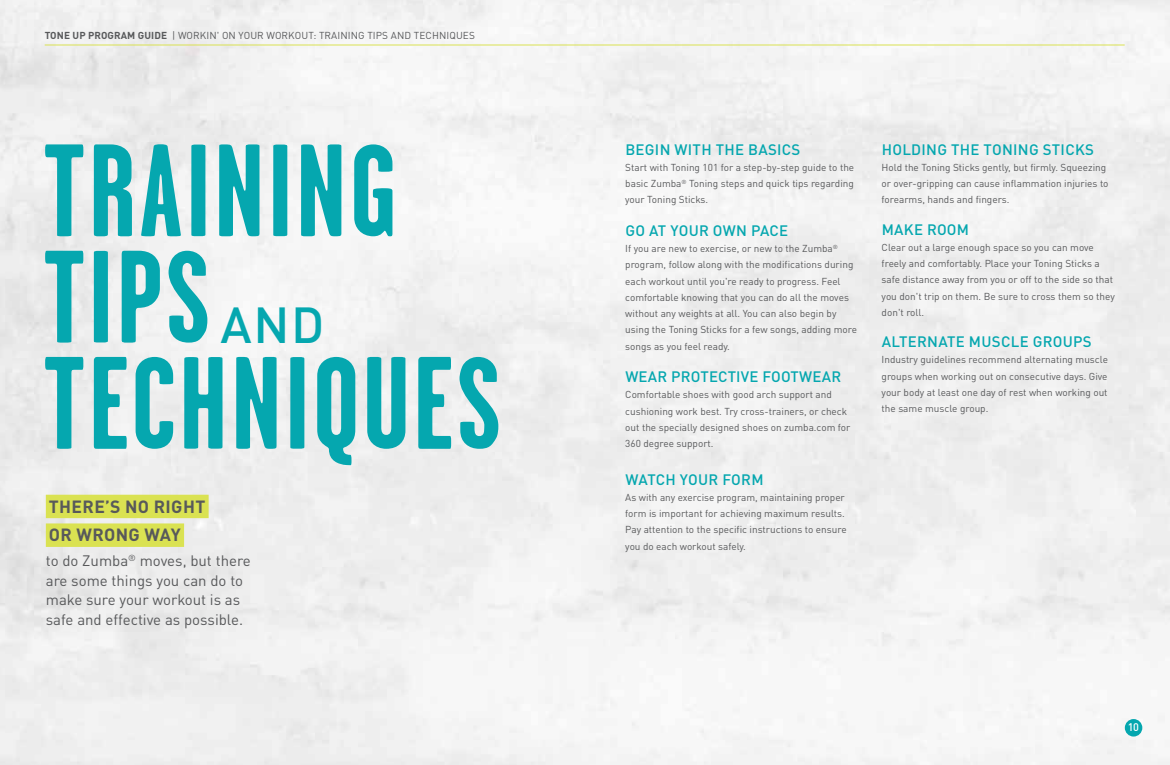
<style>
.page{position:relative;width:1170px;height:765px;background:#fff}
.page>*{position:absolute;margin:0;border:0;box-sizing:border-box;transform-origin:0 0}
.t1{font:700 131.25px/106.2px "Garage Gothic";letter-spacing:.025em;color:#05a7af}
.t2{font:500 50px "DIN Pro";color:#05a7af}
.t3{font:700 17.5px/28.8px "DIN Pro";letter-spacing:.02em;color:#58595b}
.t4{font:500 15px "DIN Pro";letter-spacing:.02em;color:#05a7af}
.t5{font:15px/19.4px "DIN Pro";color:#58595b}
.t6{font:500 11px "DIN";color:#fff}
.t7{font:10px/16.2px "DIN Pro";color:#58595b}
.s1{font-weight:700}
</style>
<div class="page">
<div style="left:46px;top:495px;width:163px;height:23px;background:#dae252"></div>
<div style="left:46px;top:523px;width:138px;height:24px;background:#dae252"></div>
<div style="left:1125px;top:719px;width:17px;height:18px;background:#05a7af;border-radius:50%"></div>
<hr style="left:45px;top:45px;width:1080px;height:1px;background:#dae252">
<p class="t7" style="left:45px;top:26px;width:432px"><span class="s1">TONE UP PROGRAM GUIDE</span> | WORKIN' ON YOUR WORKOUT: TRAINING TIPS AND TECHNIQUES</p>
<h1 class="t1" style="left:43px;top:136px;width:355px">TRAINING<br>TIPS</h1>
<h2 class="t2" style="left:220px;top:284px;width:106px">AND</h2>
<h1 class="t1" style="left:43px;top:348px;width:460px">TECHNIQUES</h1>
<h3 class="t3" style="left:49px;top:490px;width:158px">THERE’S NO RIGHT<br>OR WRONG WAY</h3>
<h3 class="t5" style="left:46px;top:550px;width:207px">to do Zumba<sup>®</sup> moves, but there are some things you can do to make sure your workout is as safe and effective as possible.</h3>
<h3 class="t4" style="left:625px;top:137px;width:177px">BEGIN WITH THE BASICS</h3>
<p class="t7" style="left:625px;top:158px;width:230px;text-align:justify">Start with Toning 101 for a step-by-step guide to the basic Zumba<sup>®</sup> Toning steps and quick tips regarding your Toning Sticks.</p>
<h3 class="t4" style="left:625px;top:218px;width:164px">GO AT YOUR OWN PACE</h3>
<p class="t7" style="left:625px;top:239px;width:233px">If you are new to exercise, or new to the Zumba<sup>® </sup>program, follow along with the modifications during each workout until you're ready to progress. Feel comfortable knowing that you can do all the moves without any weights at all. You can also begin by using the Toning Sticks for a few songs, adding more songs as you feel ready.</p>
<h3 class="t4" style="left:625px;top:364px;width:217px">WEAR PROTECTIVE FOOTWEAR</h3>
<p class="t7" style="left:625px;top:386px;width:227px">Comfortable shoes with good arch support and cushioning work best. Try cross-trainers, or check out the specially designed shoes on zumba.com for 360 degree support.</p>
<h3 class="t4" style="left:625px;top:467px;width:140px">WATCH YOUR FORM</h3>
<p class="t7" style="left:625px;top:488px;width:223px">As with any exercise program, maintaining proper form is important for achieving maximum results.<br>Pay attention to the specific instructions to ensure you do each workout safely.</p>
<h3 class="t4" style="left:882px;top:137px;width:214px">HOLDING THE TONING STICKS</h3>
<p class="t7" style="left:882px;top:158px;width:228px">Hold the Toning Sticks gently, but firmly. Squeezing or over-gripping can cause inflammation injuries to forearms, hands and fingers.</p>
<h3 class="t4" style="left:882px;top:217px;width:89px">MAKE ROOM</h3>
<p class="t7" style="left:882px;top:238px;width:235px">Clear out a large enough space so you can move freely and comfortably. Place your Toning Sticks a safe distance away from you or off to the side so that you don't trip on them. Be sure to cross them so they don't roll.</p>
<h3 class="t4" style="left:882px;top:329px;width:212px">ALTERNATE MUSCLE GROUPS</h3>
<p class="t7" style="left:882px;top:351px;width:228px;text-align:justify">Industry guidelines recommend alternating muscle groups when working out on consecutive days. Give your body at least one day of rest when working out the same muscle group.</p>
<p class="t6" style="left:1128px;top:720px;width:13px">10</p>
</div>
